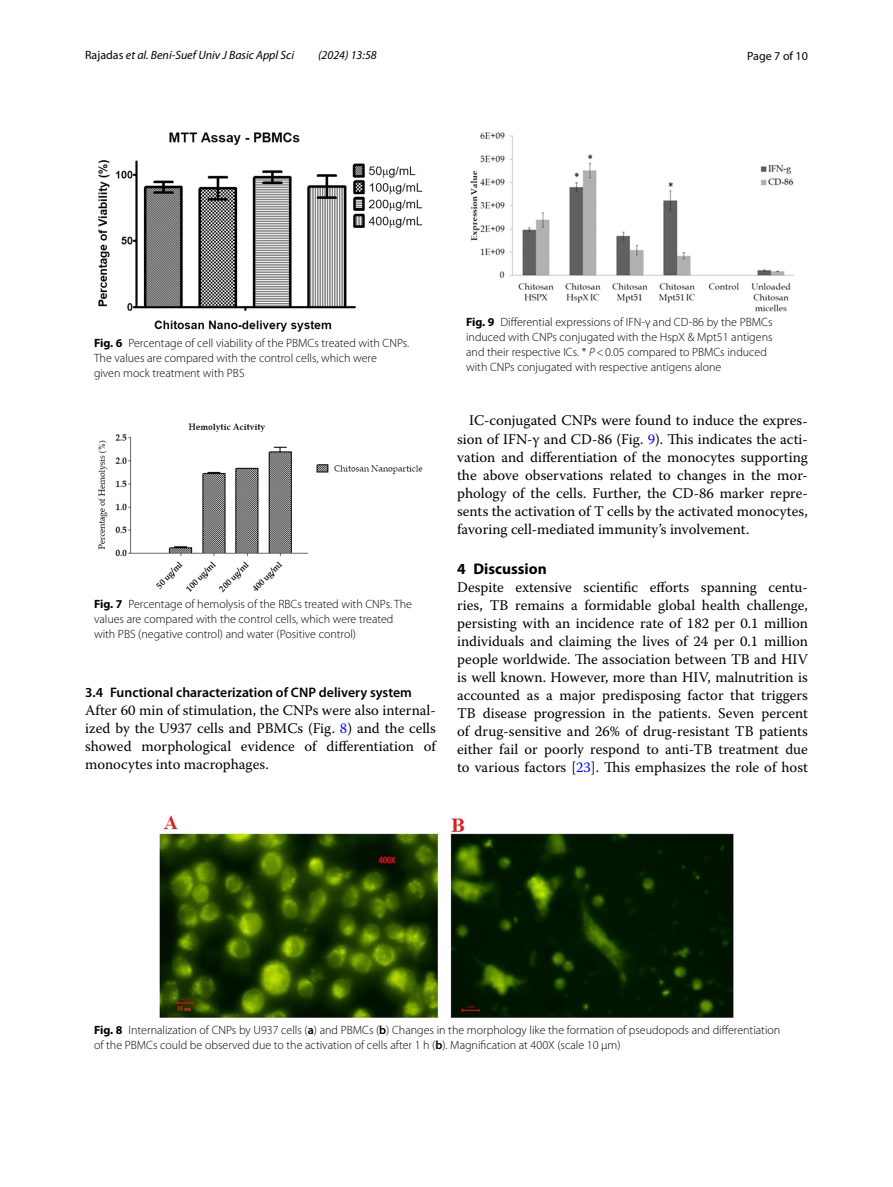
<style>
.page{position:relative;width:893px;height:1187px;background:#fff}
.page>*{position:absolute;margin:0;border:0;box-sizing:border-box;transform-origin:0 0}
.t1{font:700 15.45px "Myriad Pro";color:#000}
.t2{font:14.7px/18px "Warnock Pro";color:#000;text-align:justify}
.t3{font:600 13.8px "Myriad Pro";color:#000}
.t4{font:300 12px/15px "Myriad Pro";color:#000}
.t5{font:italic 12px "Myriad Pro";color:#000}
.t6{font:12px "Myriad Pro";color:#000}
.s1{font-style:normal}
.s2{font-weight:700}
.s3{color:#00f}
.s4{font-style:italic}
.s5{font-weight:600}
</style>
<div class="page">
<img style="left:99px;top:133px;width:323px;height:199px">
<img style="left:99px;top:424px;width:323px;height:168px">
<img style="left:159px;top:815px;width:574px;height:203px">
<img style="left:471px;top:133px;width:323px;height:178px">
<p class="t5" style="left:85px;top:48px;width:211px"><span class="s1">Rajadas</span> et al. Beni-Suef Univ J Basic Appl Sci</p>
<p class="t5" style="left:318px;top:48px;width:60px">(2024) 13:58</p>
<p class="t6" style="left:747px;top:48px;width:62px">Page 7 of 10</p>
<p class="t4" style="left:94px;top:335px;width:317px"><span class="s2">Fig. 6</span> Percentage of cell viability of the PBMCs treated with CNPs.<br>The values are compared with the control cells, which were<br>given mock treatment with PBS</p>
<p class="t4" style="left:94px;top:596px;width:319px"><span class="s2">Fig. 7</span> Percentage of hemolysis of the RBCs treated with CNPs. The values are compared with the control cells, which were treated with PBS (negative control) and water (Positive control)</p>
<p class="t3" style="left:85px;top:683px;width:328px">3.4 Functional characterization of CNP delivery system</p>
<p class="t2" style="left:85px;top:701px;width:352px">After 60 min of stimulation, the CNPs were also internal&shy;ized by the U937 cells and PBMCs (Fig. <span class="s3">8</span>) and the cells showed morphological evidence of differentiation of monocytes into macrophages.</p>
<p class="t4" style="left:466px;top:315px;width:308px"><span class="s2">Fig. 9</span> Differential expressions of IFN-γ and CD-86 by the PBMCs induced with CNPs conjugated with the HspX &amp; Mpt51 antigens and their respective ICs. * <span class="s4">P</span>&lt;0.05 compared to PBMCs induced with CNPs conjugated with respective antigens alone</p>
<p class="t2" style="left:457px;top:411px;width:352px;text-indent:12px">IC-conjugated CNPs were found to induce the expres&shy;sion of IFN-γ and CD-86 (Fig. <span class="s3">9</span>). This indicates the acti&shy;vation and differentiation of the monocytes supporting the above observations related to changes in the mor&shy;phology of the cells. Further, the CD-86 marker repre&shy;sents the activation of T cells by the activated monocytes, favoring cell-mediated immunity’s involvement.</p>
<p class="t1" style="left:457px;top:559px;width:91px">4 Discussion</p>
<p class="t2" style="left:457px;top:578px;width:352px">Despite extensive scientific efforts spanning centu&shy;ries, TB remains a formidable global health challenge, persisting with an incidence rate of 182 per 0.1 million individuals and claiming the lives of 24 per 0.1 million people worldwide. The association between TB and HIV is well known. However, more than HIV, malnutrition is accounted as a major predisposing factor that triggers TB disease progression in the patients. Seven percent of drug-sensitive and 26% of drug-resistant TB patients either fail or poorly respond to anti-TB treatment due to various factors [<span class="s3">23</span>]. This emphasizes the role of host</p>
<p class="t4" style="left:94px;top:1022px;width:688px"><span class="s2">Fig. 8</span> Internalization of CNPs by U937 cells (<span class="s5">a</span>) and PBMCs (<span class="s5">b</span>) Changes in the morphology like the formation of pseudopods and differentiation of the PBMCs could be observed due to the activation of cells after 1 h (<span class="s5">b</span>). Magnification at 400X (scale 10 µm)</p>
</div>
